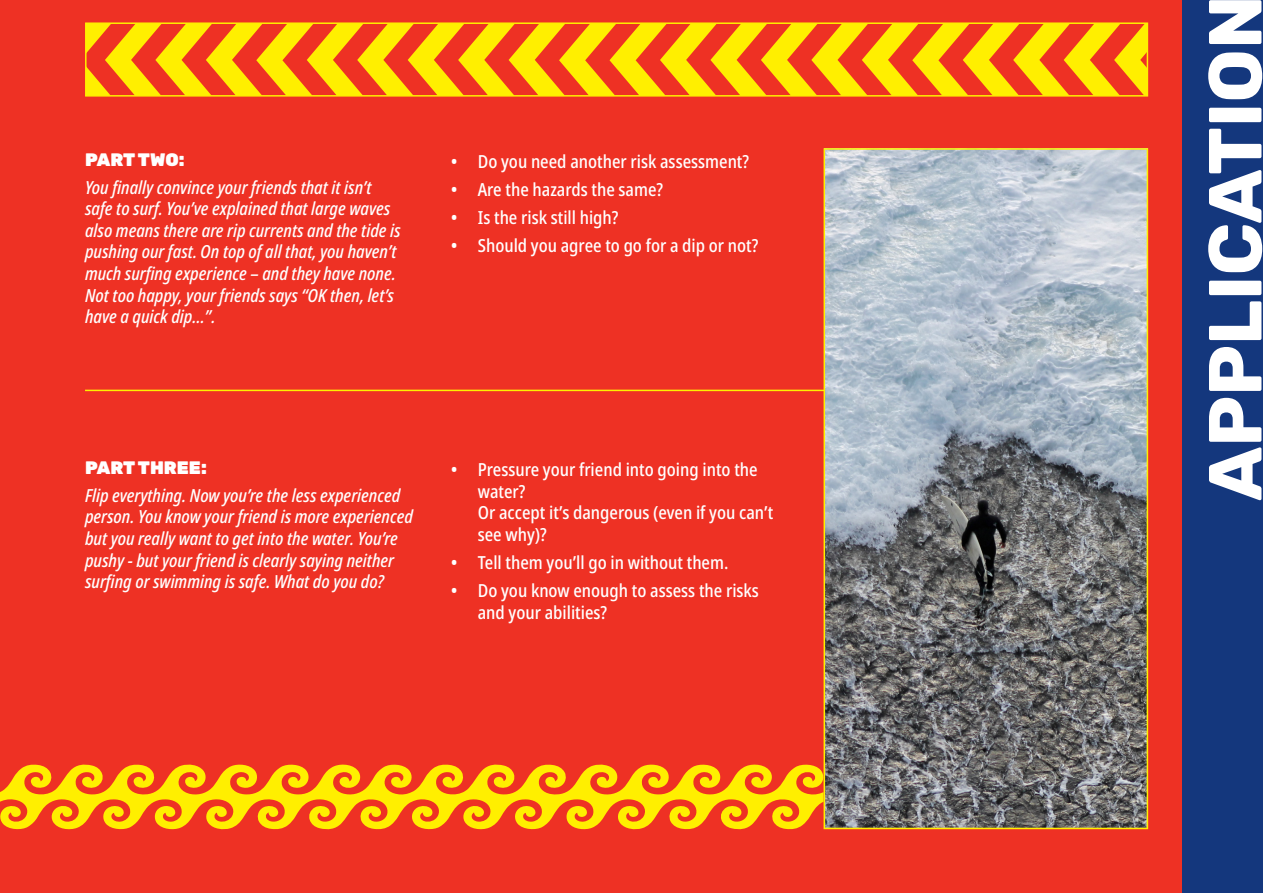
<style>
.page{position:relative;width:1263px;height:893px;background:#ee3124}
.page>*{position:absolute;margin:0;border:0;box-sizing:border-box;transform-origin:0 0}
.t1{font:700 75px "Rubik";color:#fff}
.t2{font:italic 500 condensed 18px/21.6px "Noto Sans";color:#fff}
.t3{font:500 condensed 18px/21.6px "Noto Sans";color:#fff}
.t4{font:900 18px "Rubik";color:#fff}
</style>
<div class="page">
<div style="left:1182px;top:0;width:81px;height:893px;background:#14377d"></div>
<svg style="left:88px;top:25px;width:1057px;height:69px"></svg>
<div style="left:85px;top:22px;width:1063px;height:75px;border:2px solid #ffef00"></div>
<hr style="left:85px;top:390px;width:923px;height:1px;background:#ffef00">
<img style="left:826px;top:151px;width:319px;height:675px">
<div style="left:823px;top:148px;width:325px;height:681px;border:2px solid #ffef00"></div>
<svg style="left:0;top:763px;width:825px;height:67px"></svg>
<p class="t4" style="left:85px;top:149px;width:101px">PART TWO:</p>
<p class="t2" style="left:85px;top:177px;width:317px">You finally convince your friends that it isn’t safe to surf. You’ve explained that large waves also means there are rip currents and the tide is pushing our fast. On top of all that, you haven’t much surfing experience – and they have none.<br>Not too happy, your friends says “OK then, let’s have a quick dip…”.</p>
<p class="t3" style="left:451px;top:151px;width:300px">• Do you need another risk assessment?</p>
<p class="t3" style="left:451px;top:179px;width:214px">• Are the hazards the same?</p>
<p class="t3" style="left:451px;top:207px;width:169px">• Is the risk still high?</p>
<p class="t3" style="left:451px;top:235px;width:309px">• Should you agree to go for a dip or not?</p>
<p class="t4" style="left:85px;top:457px;width:123px">PART THREE:</p>
<p class="t2" style="left:85px;top:485px;width:329px">Flip everything. Now you’re the less experienced person. You know your friend is more experienced but you really want to get into the water. You’re pushy - but your friend is clearly saying neither surfing or swimming is safe. What do you do?</p>
<p class="t3" style="left:478px;top:459px;width:297px;text-indent:-27px">• Pressure your friend into going into the water?<br>Or accept it’s dangerous (even if you can’t see why)?</p>
<p class="t3" style="left:451px;top:552px;width:279px">• Tell them you’ll go in without them.</p>
<p class="t3" style="left:478px;top:580px;width:283px;text-indent:-27px">• Do you know enough to assess the risks and your abilities?</p>
<h1 class="t1" style="left:1191px;top:501px;width:507px;rotate:-90deg">APPLICATION</h1>
</div>
